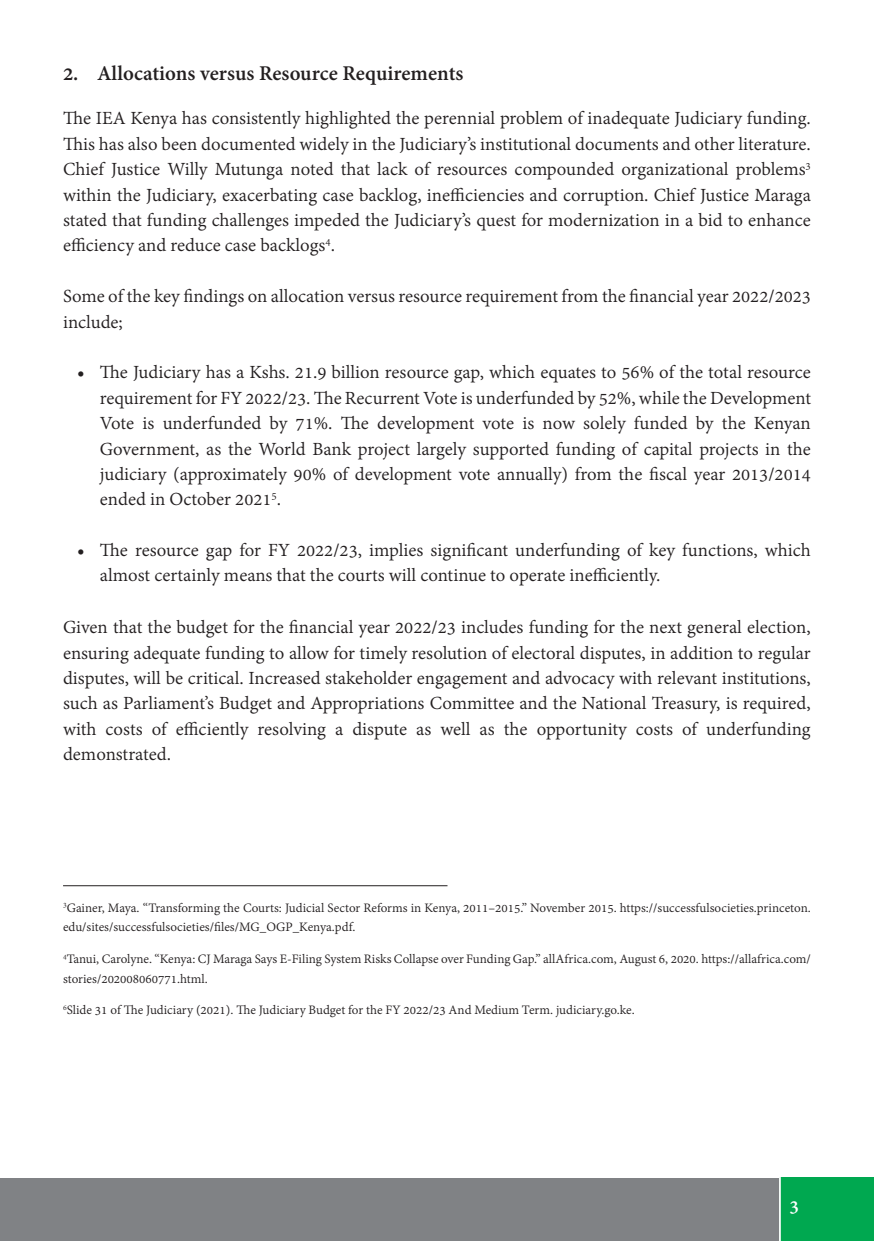
<style>
.page{position:relative;width:874px;height:1241px;background:#fff}
.page>*{position:absolute;margin:0;border:0;box-sizing:border-box;transform-origin:0 0}
.t1{font:700 22.75px "Adobe Gurmukhi";color:#231f20}
.t2{font:700 21px "Adobe Gurmukhi";color:#fff}
.t3{font:20.12px/25.4px "Adobe Gurmukhi";color:#231f20;text-align:justify}
.t4{font:14px/19.2px "Adobe Gurmukhi";color:#231f20}
</style>
<div class="page">
<div style="left:0;top:1177px;width:873px;height:63px;background:#808285"></div>
<div style="left:779px;top:1177px;width:94px;height:63px;background:#00a850"></div>
<hr style="left:778px;top:1166px;width:2px;height:74px;background:#fff">
<hr style="left:63px;top:885px;width:384px;height:1px;background:#231f20">
<p class="t1" style="left:63px;top:61px;width:402px">2. Allocations versus Resource Requirements</p>
<p class="t3" style="left:63px;top:106px;width:749px">The IEA Kenya has consistently highlighted the perennial problem of inadequate Judiciary funding.<br>This has also been documented widely in the Judiciary’s institutional documents and other literature.<br>Chief Justice Willy Mutunga noted that lack of resources compounded organizational problems<sup>3 </sup>within the Judiciary, exacerbating case backlog, inefficiencies and corruption. Chief Justice Maraga stated that funding challenges impeded the Judiciary’s quest for modernization in a bid to enhance efficiency and reduce case backlogs<sup>4</sup>.</p>
<p class="t3" style="left:63px;top:284px;width:749px">Some of the key findings on allocation versus resource requirement from the financial year 2022/2023 include;</p>
<p class="t3" style="left:100px;top:360px;width:712px;text-indent:-23px">• The Judiciary has a Kshs. 21.9 billion resource gap, which equates to 56% of the total resource requirement for FY 2022/23. The Recurrent Vote is underfunded by 52%, while the Development Vote is underfunded by 71%. The development vote is now solely funded by the Kenyan Government, as the World Bank project largely supported funding of capital projects in the judiciary (approximately 90% of development vote annually) from the fiscal year 2013/2014 ended in October 2021<sup>5</sup>.</p>
<p class="t3" style="left:100px;top:538px;width:712px;text-indent:-23px">• The resource gap for FY 2022/23, implies significant underfunding of key functions, which almost certainly means that the courts will continue to operate inefficiently.</p>
<p class="t3" style="left:63px;top:615px;width:749px">Given that the budget for the financial year 2022/23 includes funding for the next general election, ensuring adequate funding to allow for timely resolution of electoral disputes, in addition to regular disputes, will be critical. Increased stakeholder engagement and advocacy with relevant institutions, such as Parliament’s Budget and Appropriations Committee and the National Treasury, is required, with costs of efficiently resolving a dispute as well as the opportunity costs of underfunding demonstrated.</p>
<p class="t4" style="left:63px;top:898px;width:749px"><sup>3</sup>Gainer, Maya. “Transforming the Courts: Judicial Sector Reforms in Kenya, 2011–2015.” November 2015. https://successfulsocieties.princeton. edu/sites/successfulsocieties/files/MG_OGP_Kenya.pdf.</p>
<p class="t4" style="left:63px;top:950px;width:749px"><sup>4</sup>Tanui, Carolyne. “Kenya: CJ Maraga Says E-Filing System Risks Collapse over Funding Gap.” allAfrica.com, August 6, 2020. https://allafrica.com/ stories/202008060771.html.</p>
<p class="t4" style="left:63px;top:1000px;width:573px"><sup>6</sup>Slide 31 of The Judiciary (2021). The Judiciary Budget for the FY 2022/23 And Medium Term. judiciary.go.ke.</p>
<p class="t2" style="left:789px;top:1193px;width:11px">3</p>
</div>
